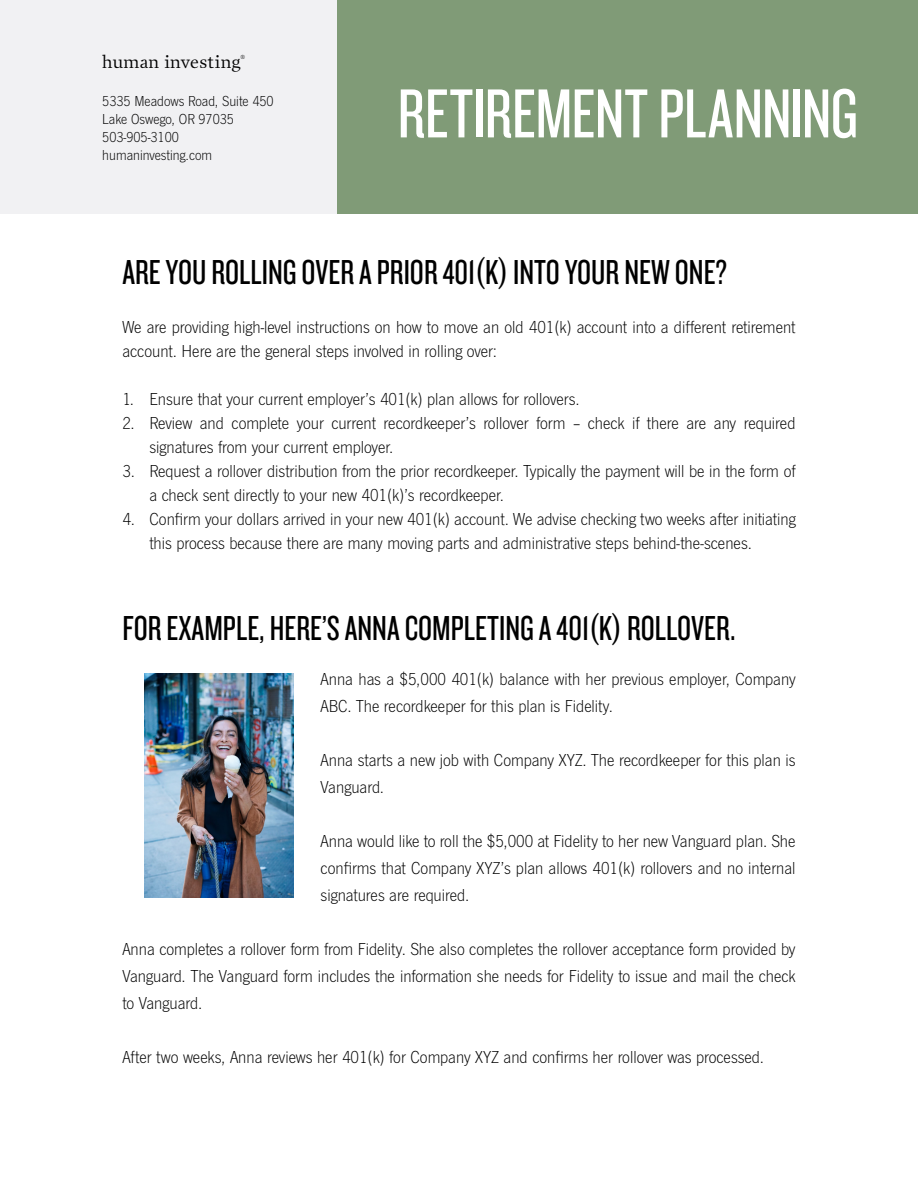
<style>
.page{position:relative;width:918px;height:1188px;background:#fff}
.page>*{position:absolute;margin:0;border:0;box-sizing:border-box;transform-origin:0 0}
.t1{font:72px "Knockout HTF28 Junior Featherwt";letter-spacing:-.005em;color:#fff}
.t2{font:36px "Knockout HTF28 Junior Featherwt";color:#000}
.t3{font:300 18px/27px "News Got";color:#000}
.t4{font:18px "Prensa";letter-spacing:.01em;color:#000}
.t5{font:300 15px/18px "News Got";color:#000}
.t6{font:6px "Prensa";color:#000}
</style>
<div class="page">
<div style="left:337px;top:0;width:581px;height:214px;background:#809b77"></div>
<div style="left:0;top:0;width:337px;height:214px;background:#f1f1f3"></div>
<img style="left:144px;top:673px;width:150px;height:224px">
<p class="t4" style="left:102px;top:51px;width:140px">human investing</p>
<p class="t6" style="left:240px;top:53px;width:6px">®</p>
<p class="t5" style="left:102px;top:92px;width:173px">5335 Meadows Road, Suite 450<br>Lake Oswego, OR 97035<br>503-905-3100 humaninvesting.com</p>
<h1 class="t1" style="left:398px;top:78px;width:462px">RETIREMENT PLANNING</h1>
<h2 class="t2" style="left:122px;top:254px;width:606px">ARE YOU ROLLING OVER A PRIOR 401(K) INTO YOUR NEW ONE?</h2>
<p class="t3" style="left:122px;top:316px;width:675px;line-height:24px">We are providing high-level instructions on how to move an old 401(k) account into a different retirement account. Here are the general steps involved in rolling over:</p>
<p class="t3" style="left:122px;top:386px;width:459px">1. Ensure that your current employer’s 401(k) plan allows for rollovers.</p>
<p class="t3" style="left:149px;top:412px;width:648px;line-height:24px;text-indent:-27px">2. Review and complete your current recordkeeper’s rollover form – check if there are any required signatures from your current employer.</p>
<p class="t3" style="left:149px;top:460px;width:648px;line-height:24px;text-indent:-27px">3. Request a rollover distribution from the prior recordkeeper. Typically the payment will be in the form of a check sent directly to your new 401(k)’s recordkeeper.</p>
<p class="t3" style="left:149px;top:508px;width:648px;line-height:24px;text-indent:-27px">4. Confirm your dollars arrived in your new 401(k) account. We advise checking two weeks after initiating this process because there are many moving parts and administrative steps behind-the-scenes.</p>
<h2 class="t2" style="left:122px;top:611px;width:615px">FOR EXAMPLE, HERE’S ANNA COMPLETING A 401(K) ROLLOVER.</h2>
<p class="t3" style="left:321px;top:666px;width:477px">Anna has a $5,000 401(k) balance with her previous employer, Company<br>ABC. The recordkeeper for this plan is Fidelity.</p>
<p class="t3" style="left:321px;top:747px;width:477px">Anna starts a new job with Company XYZ. The recordkeeper for this plan is<br>Vanguard.</p>
<p class="t3" style="left:321px;top:828px;width:477px;text-align:justify">Anna would like to roll the $5,000 at Fidelity to her new Vanguard plan. She confirms that Company XYZ’s plan allows 401(k) rollovers and no internal signatures are required.</p>
<p class="t3" style="left:122px;top:936px;width:675px;text-align:justify">Anna completes a rollover form from Fidelity. She also completes the rollover acceptance form provided by Vanguard. The Vanguard form includes the information she needs for Fidelity to issue and mail the check to Vanguard.</p>
<p class="t3" style="left:122px;top:1044px;width:643px">After two weeks, Anna reviews her 401(k) for Company XYZ and confirms her rollover was processed.</p>
</div>
